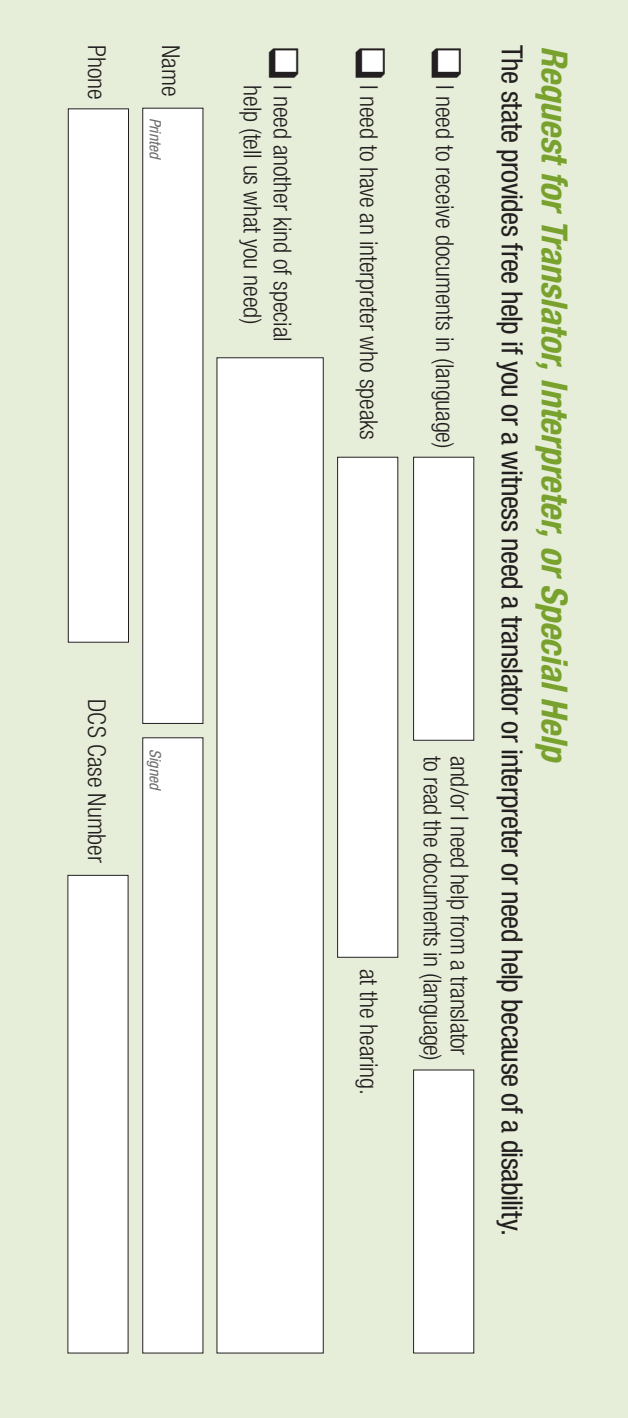
<style>
.page{position:relative;width:628px;height:1418px;background:#e6edd8}
.page>*{position:absolute;margin:0;border:0;box-sizing:border-box;transform-origin:0 0}
.Subhead_2{font:italic 700 condensed 36px "Helvetica Neue LT Std";color:#78a22d}
.t1{font:condensed 29.25px "Helvetica Neue LT Std";letter-spacing:-.015em;color:#231f20}
.Body_text{font:300 condensed 24.75px "Helvetica Neue LT Std";letter-spacing:-.005em;color:#231f20}
.Body_text-2{font:italic condensed 15.75px "Helvetica Neue LT Std";color:#6c6d70}
</style>
<div class="page">
<div style="left:143px;top:108px;width:60px;height:615px;background:#fff"></div>
<div style="left:142px;top:108px;width:61px;height:615px;border:1px solid #231f20"></div>
<div style="left:143px;top:738px;width:60px;height:615px;background:#fff"></div>
<div style="left:142px;top:737px;width:61px;height:616px;border:1px solid #231f20"></div>
<div style="left:436px;top:50px;width:23px;height:23px;background:#fff"></div>
<div style="left:217px;top:358px;width:106px;height:995px;background:#fff"></div>
<div style="left:68px;top:109px;width:60px;height:533px;background:#fff"></div>
<div style="left:68px;top:109px;width:61px;height:533px;border:1px solid #231f20"></div>
<div style="left:68px;top:875px;width:60px;height:478px;background:#fff"></div>
<div style="left:360px;top:50px;width:23px;height:23px;background:#fff"></div>
<div style="left:337px;top:457px;width:61px;height:500px;background:#fff"></div>
<div style="left:337px;top:457px;width:61px;height:500px;border:1px solid #231f20"></div>
<div style="left:413px;top:1070px;width:61px;height:283px;background:#fff"></div>
<div style="left:413px;top:1069px;width:61px;height:284px;border:1px solid #231f20"></div>
<div style="left:413px;top:457px;width:61px;height:283px;background:#fff"></div>
<div style="left:413px;top:457px;width:61px;height:283px;border:1px solid #231f20"></div>
<svg style="left:273px;top:49px;width:24px;height:24px"></svg>
<p class="Body_text" style="left:111px;top:45px;width:56px;rotate:90deg">Phone</p>
<p class="Body_text" style="left:185px;top:45px;width:53px;rotate:90deg">Name</p>
<p class="Body_text-2" style="left:165px;top:118px;width:43px;rotate:90deg">Printed</p>
<p class="Body_text" style="left:267px;top:85px;width:240px;rotate:90deg">help (tell us what you need)</p>
<p class="Body_text" style="left:297px;top:85px;width:258px;rotate:90deg">I need another kind of special</p>
<p class="Body_text" style="left:111px;top:699px;width:165px;rotate:90deg">DCS Case Number</p>
<p class="Body_text-2" style="left:165px;top:748px;width:44px;rotate:90deg">Signed</p>
<p class="Body_text" style="left:383px;top:45px;width:396px;rotate:90deg">❑ I need to have an interpreter who speaks</p>
<p class="Body_text" style="left:383px;top:968px;width:128px;rotate:90deg">at the hearing.</p>
<p class="Body_text" style="left:459px;top:45px;width:405px;rotate:90deg">❑ I need to receive documents in (language)</p>
<p class="t1" style="left:529px;top:45px;width:1192px;rotate:90deg">The state provides free help if you or a witness need a translator or interpreter or need help because of a disability.</p>
<p class="Subhead_2" style="left:576px;top:46px;width:719px;rotate:90deg">Request for Translator, Interpreter, or Special Help</p>
<p class="Body_text" style="left:447px;top:755px;width:307px;rotate:90deg">to read the documents in (language)</p>
<p class="Body_text" style="left:474px;top:755px;width:301px;rotate:90deg">and/or I need help from a translator</p>
</div>
